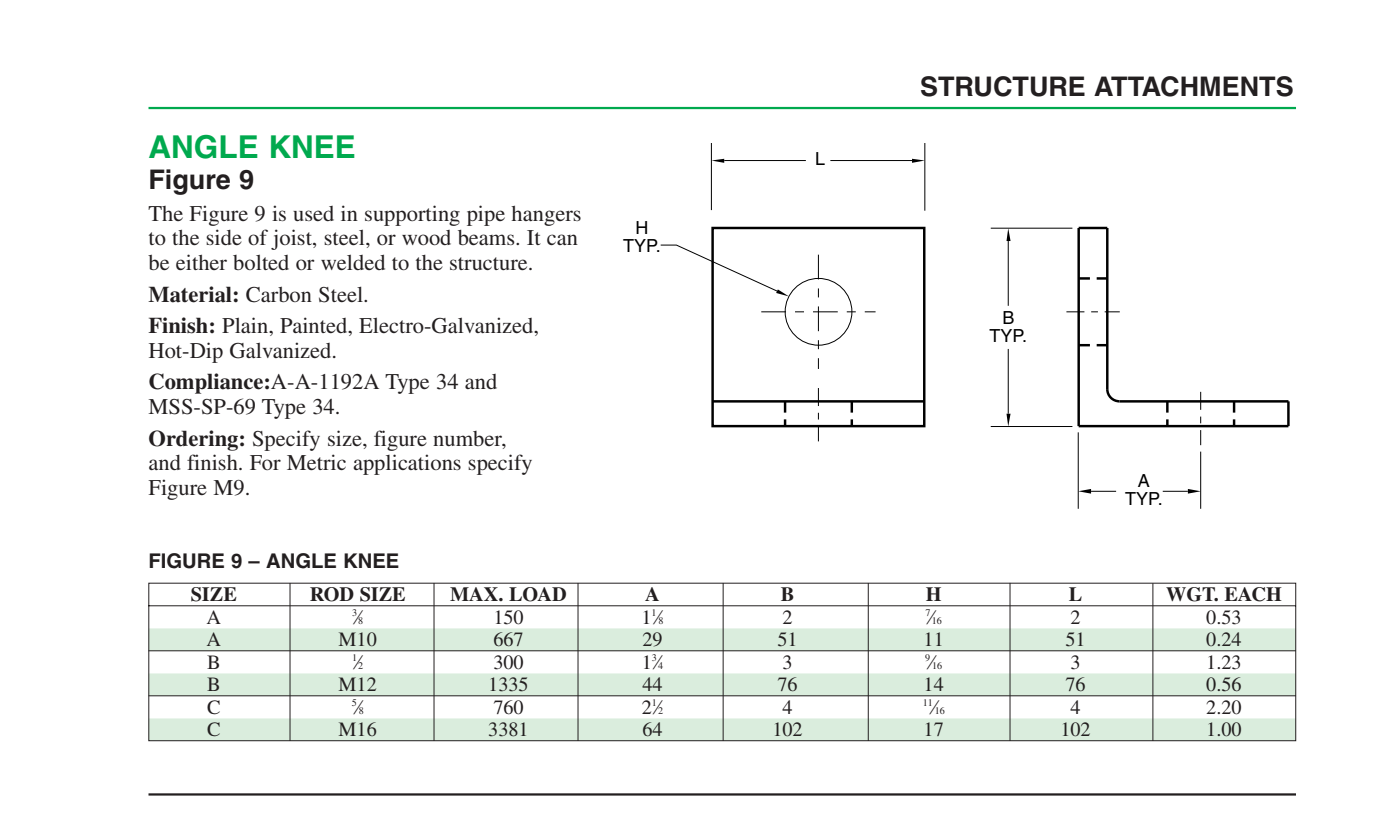
<style>
.page{position:relative;width:1377px;height:814px;background:#fff}
.page>*{position:absolute;margin:0;border:0;box-sizing:border-box;transform-origin:0 0}
.t1{font:700 31.5px "Helvetica";color:#00a94e}
.t2{font:700 27px "Helvetica";color:#231f20}
.t3{font:22.5px/24.8px "Times";color:#231f20}
.t4{font:20.25px "Times";color:#231f20}
.t5{font:700 20.25px "Times";color:#231f20}
.t6{font:700 20.25px "Helvetica";color:#231f20}
.t7{font:18px/18px "Helvetica";color:#000;text-align:center}
.t8{font:10.12px "Times";color:#231f20}
.s1{font-weight:700}
.s2{font-size:20.25px}
.s3{font-size:10.12px}
</style>
<div class="page">
<hr style="left:149px;top:107px;width:1147px;height:2px;background:#00a94e">
<div style="left:711px;top:227px;width:214px;height:200px;border:2px solid #000"></div>
<svg style="left:818px;top:388px;width:1px;height:53px"></svg>
<svg style="left:1066px;top:311px;width:54px;height:1px"></svg>
<svg style="left:1200px;top:392px;width:1px;height:53px"></svg>
<hr style="left:713px;top:400px;width:211px;height:2px;background:#000">
<hr style="left:1106px;top:228px;width:3px;height:161px;background:#000">
<hr style="left:1077px;top:228px;width:3px;height:198px;background:#000">
<svg style="left:1106px;top:387px;width:16px;height:16px"></svg>
<hr style="left:1079px;top:425px;width:209px;height:2px;background:#000">
<svg style="left:784px;top:402px;width:2px;height:24px"></svg>
<svg style="left:851px;top:402px;width:2px;height:24px"></svg>
<hr style="left:1120px;top:400px;width:168px;height:2px;background:#000">
<svg style="left:1166px;top:402px;width:3px;height:23px"></svg>
<svg style="left:1233px;top:402px;width:2px;height:23px"></svg>
<hr style="left:1287px;top:401px;width:3px;height:25px;background:#000">
<svg style="left:1080px;top:344px;width:26px;height:2px"></svg>
<svg style="left:1080px;top:277px;width:26px;height:3px"></svg>
<hr style="left:1079px;top:227px;width:28px;height:2px;background:#000">
<hr style="left:711px;top:143px;width:1px;height:67px;background:#000">
<hr style="left:924px;top:143px;width:1px;height:68px;background:#000">
<hr style="left:724px;top:160px;width:82px;height:1px;background:#000">
<hr style="left:830px;top:160px;width:82px;height:1px;background:#000">
<svg style="left:711px;top:159px;width:13px;height:4px"></svg>
<svg style="left:912px;top:159px;width:13px;height:4px"></svg>
<hr style="left:1078px;top:432px;width:1px;height:77px;background:#000">
<hr style="left:1200px;top:451px;width:1px;height:58px;background:#000">
<svg style="left:1078px;top:489px;width:38px;height:4px"></svg>
<svg style="left:1163px;top:489px;width:38px;height:4px"></svg>
<hr style="left:991px;top:228px;width:81px;height:1px;background:#000">
<hr style="left:991px;top:426px;width:81px;height:1px;background:#000">
<hr style="left:1008px;top:241px;width:1px;height:65px;background:#000">
<hr style="left:1008px;top:349px;width:1px;height:65px;background:#000">
<svg style="left:1006px;top:228px;width:5px;height:13px"></svg>
<svg style="left:1006px;top:414px;width:5px;height:12px"></svg>
<svg style="left:660px;top:237px;width:216px;height:132px"></svg>
<svg style="left:148px;top:582px;width:1149px;height:159px"></svg>
<hr style="left:149px;top:650px;width:1147px;height:1px;background:#231f20">
<hr style="left:149px;top:695px;width:1147px;height:1px;background:#231f20">
<hr style="left:290px;top:583px;width:1px;height:158px;background:#231f20">
<hr style="left:1153px;top:583px;width:1px;height:158px;background:#231f20">
<hr style="left:1010px;top:583px;width:1px;height:158px;background:#231f20">
<hr style="left:434px;top:583px;width:1px;height:158px;background:#231f20">
<hr style="left:723px;top:583px;width:1px;height:158px;background:#231f20">
<hr style="left:868px;top:583px;width:1px;height:158px;background:#231f20">
<hr style="left:578px;top:583px;width:1px;height:158px;background:#231f20">
<hr style="left:148px;top:793px;width:1148px;height:2px;background:#231f20">
<h1 class="t1" style="left:148px;top:135px;width:209px">ANGLE KNEE</h1>
<p class="t2" style="left:148px;top:170px;width:107px">Figure 9</p>
<p class="t3" style="left:148px;top:203px;width:435px">The Figure 9 is used in supporting pipe hangers to the side of joist, steel, or wood beams. It can be either bolted or welded to the structure.</p>
<p class="t3" style="left:148px;top:280px;width:392px;line-height:31.5px"><span class="s1">Material:</span> Carbon Steel.<br><span class="s1">Finish:</span> Plain, Painted, Electro-Galvanized,</p>
<p class="t3" style="left:148px;top:337px;width:350px;line-height:31.5px">Hot-Dip Galvanized.<br><span class="s1">Compliance:</span>A-A-1192A Type 34 and</p>
<p class="t3" style="left:148px;top:393px;width:360px;line-height:31.5px">MSS-SP-69 Type 34.<br><span class="s1">Ordering:</span> Specify size, figure number,</p>
<p class="t3" style="left:148px;top:453px;width:386px">and finish. For Metric applications specify<br>Figure M9.</p>
<p class="t7" style="left:623px;top:220px;width:39px">H<br>TYP.</p>
<p class="t7" style="left:815px;top:151px;width:12px">L</p>
<p class="t2" style="left:920px;top:76px;width:375px">STRUCTURE ATTACHMENTS</p>
<p class="t7" style="left:990px;top:311px;width:39px">B<br>TYP.</p>
<p class="t7" style="left:1125px;top:474px;width:39px">A<br>TYP.</p>
<p class="t6" style="left:149px;top:553px;width:252px">FIGURE 9 – ANGLE KNEE</p>
<p class="t5" style="left:191px;top:587px;width:48px">SIZE</p>
<p class="t5" style="left:310px;top:587px;width:98px">ROD SIZE</p>
<p class="t5" style="left:450px;top:587px;width:118px">MAX. LOAD</p>
<p class="t5" style="left:645px;top:587px;width:16px">A</p>
<p class="t5" style="left:781px;top:587px;width:15px">B</p>
<p class="t5" style="left:926px;top:587px;width:17px">H</p>
<p class="t5" style="left:1069px;top:587px;width:15px">L</p>
<p class="t5" style="left:1166px;top:587px;width:117px">WGT. EACH</p>
<p class="t4" style="left:206px;top:609px;width:16px">A</p>
<p class="t8" style="left:352px;top:613px;width:13px">3<span class="s2">⁄</span>8</p>
<p class="t4" style="left:493px;top:609px;width:32px">150</p>
<p class="t4" style="left:641px;top:609px;width:24px">1<sup>1</sup>⁄<span class="s3">8</span></p>
<p class="t4" style="left:782px;top:609px;width:12px">2</p>
<p class="t8" style="left:926px;top:616px;width:18px">7<span class="s2">⁄</span>16</p>
<p class="t4" style="left:1070px;top:609px;width:12px">2</p>
<p class="t4" style="left:1206px;top:609px;width:37px">0.53</p>
<p class="t4" style="left:206px;top:632px;width:16px">A</p>
<p class="t4" style="left:339px;top:632px;width:40px">M10</p>
<p class="t4" style="left:493px;top:632px;width:32px">667</p>
<p class="t4" style="left:642px;top:632px;width:22px">29</p>
<p class="t4" style="left:777px;top:632px;width:22px">51</p>
<p class="t4" style="left:924px;top:632px;width:22px">11</p>
<p class="t4" style="left:1065px;top:632px;width:22px">51</p>
<p class="t4" style="left:1206px;top:632px;width:37px">0.24</p>
<p class="t4" style="left:207px;top:654px;width:15px">B</p>
<p class="t8" style="left:352px;top:658px;width:13px">1<span class="s2">⁄</span>2</p>
<p class="t4" style="left:493px;top:654px;width:32px">300</p>
<p class="t4" style="left:642px;top:654px;width:23px">1<sup>3</sup>⁄<span class="s3">4</span></p>
<p class="t4" style="left:782px;top:654px;width:12px">3</p>
<p class="t8" style="left:925px;top:661px;width:19px">9<span class="s2">⁄</span>16</p>
<p class="t4" style="left:1070px;top:654px;width:12px">3</p>
<p class="t4" style="left:1206px;top:654px;width:37px">1.23</p>
<p class="t4" style="left:207px;top:677px;width:15px">B</p>
<p class="t4" style="left:339px;top:677px;width:40px">M12</p>
<p class="t4" style="left:488px;top:677px;width:42px">1335</p>
<p class="t4" style="left:642px;top:677px;width:22px">44</p>
<p class="t4" style="left:777px;top:677px;width:22px">76</p>
<p class="t4" style="left:924px;top:677px;width:22px">14</p>
<p class="t4" style="left:1065px;top:677px;width:22px">76</p>
<p class="t4" style="left:1206px;top:677px;width:37px">0.56</p>
<p class="t4" style="left:207px;top:699px;width:15px">C</p>
<p class="t8" style="left:352px;top:703px;width:13px">5<span class="s2">⁄</span>8</p>
<p class="t4" style="left:493px;top:699px;width:32px">760</p>
<p class="t4" style="left:642px;top:699px;width:23px">2<sup>1</sup>⁄<span class="s3">2</span></p>
<p class="t4" style="left:782px;top:699px;width:12px">4</p>
<p class="t8" style="left:923px;top:703px;width:24px">11<span class="s2">⁄</span>16</p>
<p class="t4" style="left:1070px;top:699px;width:12px">4</p>
<p class="t4" style="left:1206px;top:699px;width:37px">2.20</p>
<p class="t4" style="left:207px;top:722px;width:15px">C</p>
<p class="t4" style="left:339px;top:722px;width:40px">M16</p>
<p class="t4" style="left:488px;top:722px;width:42px">3381</p>
<p class="t4" style="left:642px;top:722px;width:22px">64</p>
<p class="t4" style="left:772px;top:722px;width:32px">102</p>
<p class="t4" style="left:924px;top:722px;width:22px">17</p>
<p class="t4" style="left:1060px;top:722px;width:32px">102</p>
<p class="t4" style="left:1206px;top:722px;width:37px">1.00</p>
</div>
